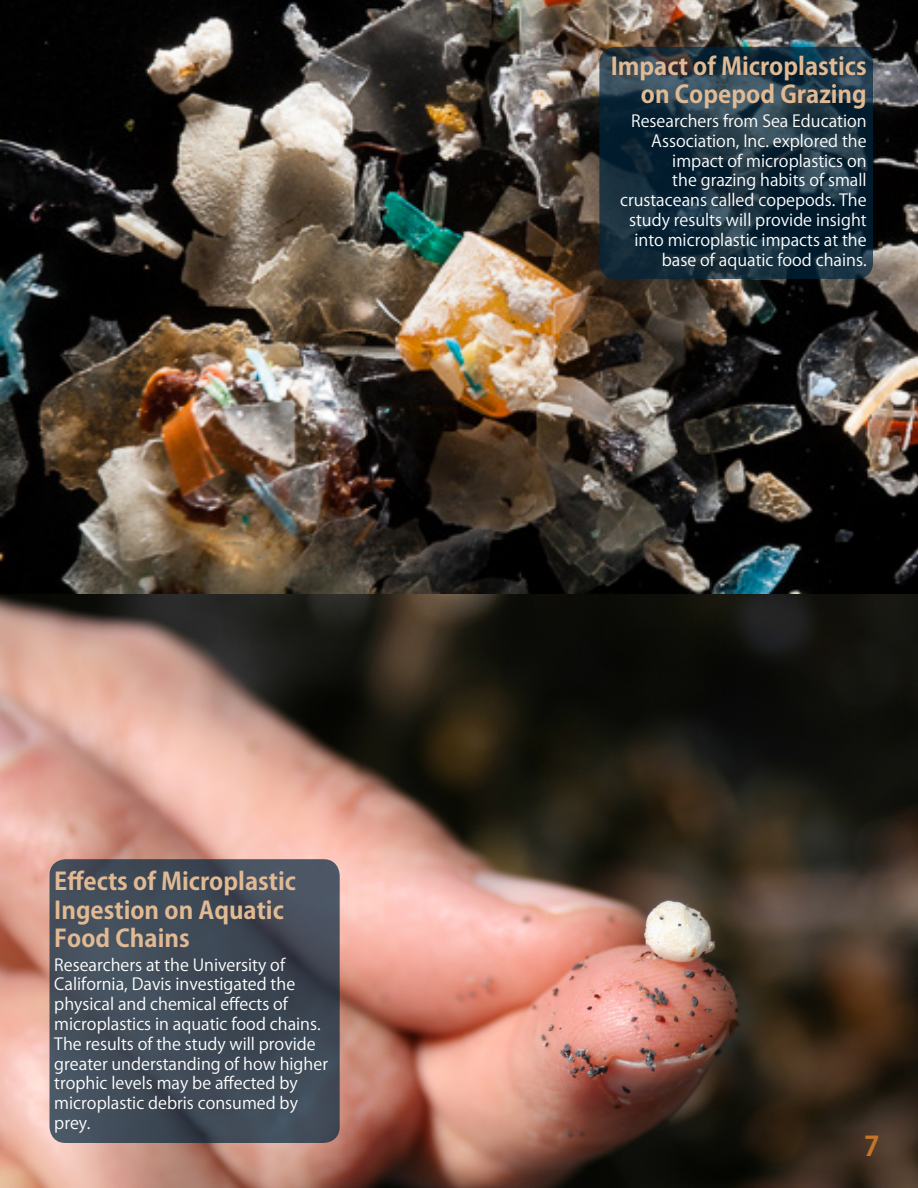
<style>
.page{position:relative;width:918px;height:1188px;background:#fff}
.page>*{position:absolute;margin:0;border:0;box-sizing:border-box;transform-origin:0 0}
.t1{font:700 27px "Koz Go Pr 6 N";color:#c37629}
.Call_Out_Header_-_La{font:700 24px/28.8px "Koz Go Pr 6 N";color:#e1ba94;text-align:right}
.t2{font:16.5px/19.8px "Koz Go Pr 6 N";color:#fff;text-align:right}
</style>
<div class="page">
<img style="left:0;top:0;width:918px;height:1188px">
<svg style="left:599px;top:47px;width:274px;height:232px;background:#193140"></svg>
<svg style="left:49px;top:859px;width:291px;height:284px;background:#414b58"></svg>
<p class="Call_Out_Header_-_La" style="left:54px;top:867px;width:243px;text-align:left">Effects of Microplastic<br>Ingestion on Aquatic<br>Food Chains</p>
<p class="t2" style="left:54px;top:955px;width:275px;text-align:left">Researchers at the University of<br>California, Davis investigated the physical and chemical effects of microplastics in aquatic food chains.<br>The results of the study will provide greater understanding of how higher trophic levels may be affected by microplastic debris consumed by prey.</p>
<p class="Call_Out_Header_-_La" style="left:611px;top:52px;width:257px">Impact of Microplastics on Copepod Grazing</p>
<p class="t2" style="left:620px;top:111px;width:248px">Researchers from Sea Education<br>Association, Inc. explored the impact of microplastics on<br>the grazing habits of small crustaceans called copepods. The study results will provide insight into microplastic impacts at the base of aquatic food chains.</p>
<h1 class="t1" style="left:864px;top:1131px;width:17px">7</h1>
</div>
